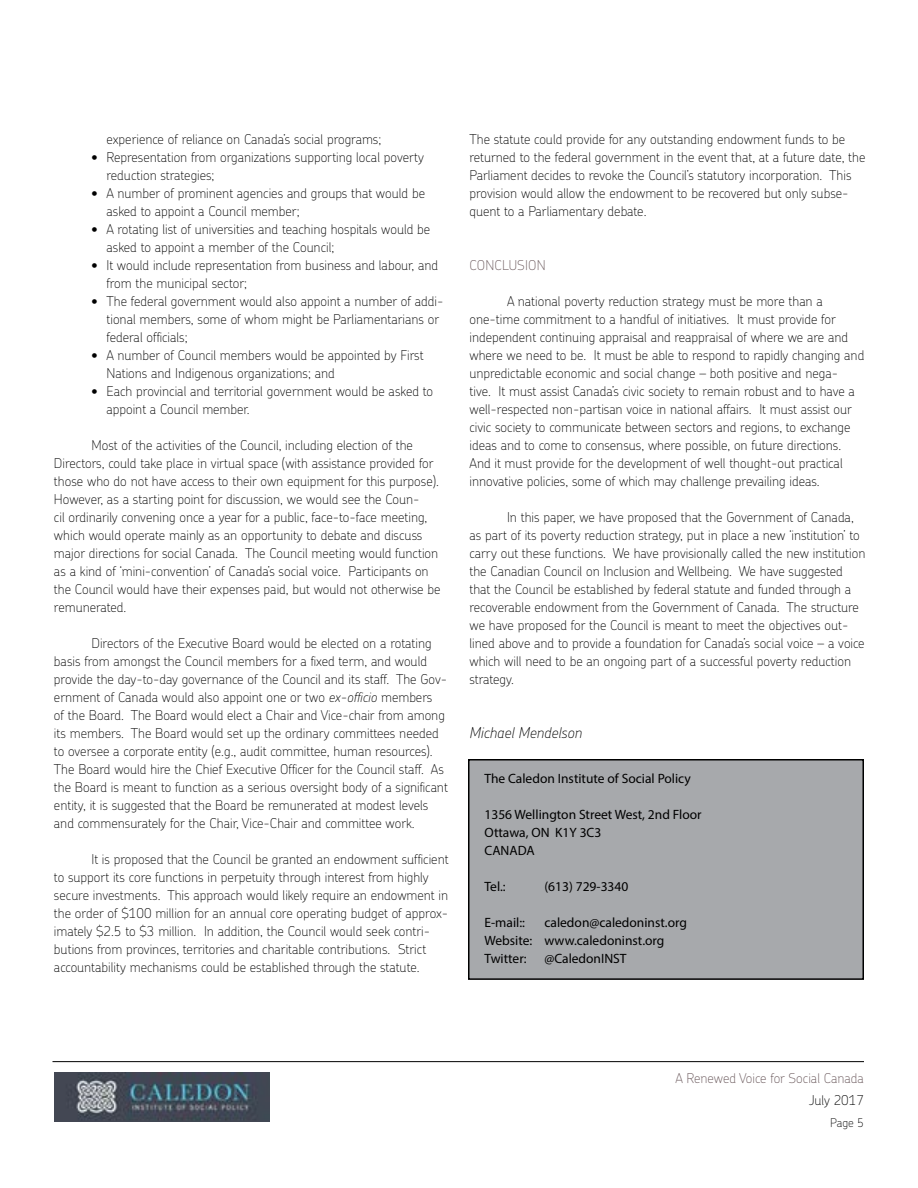
<style>
.page{position:relative;width:918px;height:1188px;background:#fff}
.page>*{position:absolute;margin:0;border:0;box-sizing:border-box;transform-origin:0 0}
.t1{font:italic 100 15px "Chevin Pro";color:#000}
.t2{font:100 13.5px/18px "Chevin Pro";color:#000}
.t3{font:13.5px/18px "Myriad Pro";color:#000}
.t4{font:100 13.5px "Chevin Pro";color:#655356}
.t5{font:100 12px "Chevin Pro";color:#000}
.s1{font-style:italic}
</style>
<div class="page">
<hr style="left:52px;top:1061px;width:812px;height:1px;background:#000">
<img style="left:54px;top:1072px;width:216px;height:49px">
<div style="left:469px;top:760px;width:394px;height:219px;background:#a7a9ac"></div>
<div style="left:468px;top:759px;width:396px;height:221px;border:2px solid #000"></div>
<p class="t2" style="left:106px;top:130px;width:276px">experience of reliance on Canada’s social programs;</p>
<p class="t2" style="left:106px;top:148px;width:319px;text-indent:-15px">• Representation from organizations supporting local poverty reduction strategies;</p>
<p class="t2" style="left:106px;top:184px;width:320px;text-indent:-15px">• A number of prominent agencies and groups that would be asked to appoint a Council member;</p>
<p class="t2" style="left:106px;top:220px;width:325px;text-indent:-15px">• A rotating list of universities and teaching hospitals would be asked to appoint a member of the Council;</p>
<p class="t2" style="left:106px;top:256px;width:333px;text-indent:-15px">• It would include representation from business and labour, and from the municipal sector;</p>
<p class="t2" style="left:106px;top:292px;width:338px;text-indent:-15px">• The federal government would also appoint a number of addi&shy;tional members, some of whom might be Parliamentarians or federal officials;</p>
<p class="t2" style="left:106px;top:346px;width:319px;text-indent:-15px">• A number of Council members would be appointed by First<br>Nations and Indigenous organizations; and</p>
<p class="t2" style="left:106px;top:382px;width:328px;text-indent:-15px">• Each provincial and territorial government would be asked to appoint a Council member.</p>
<p class="t2" style="left:54px;top:436px;width:388px;text-indent:38px">Most of the activities of the Council, including election of the Directors, could take place in virtual space (with assistance provided for those who do not have access to their own equipment for this purpose).<br>However, as a starting point for discussion, we would see the Coun-<br>cil ordinarily convening once a year for a public, face-to-face meeting, which would operate mainly as an opportunity to debate and discuss major directions for social Canada. The Council meeting would function as a kind of ‘mini-convention’ of Canada’s social voice. Participants on the Council would have their expenses paid, but would not otherwise be remunerated.</p>
<p class="t2" style="left:54px;top:634px;width:396px;text-indent:38px">Directors of the Executive Board would be elected on a rotating basis from amongst the Council members for a fixed term, and would provide the day-to-day governance of the Council and its staff. The Gov&shy;ernment of Canada would also appoint one or two <span class="s1">ex-officio</span> members<br>of the Board. The Board would elect a Chair and Vice-chair from among its members. The Board would set up the ordinary committees needed to oversee a corporate entity (e.g., audit committee, human resources).<br>The Board would hire the Chief Executive Officer for the Council staff. As the Board is meant to function as a serious oversight body of a significant entity, it is suggested that the Board be remunerated at modest levels and commensurately for the Chair, Vice-Chair and committee work.</p>
<p class="t2" style="left:54px;top:850px;width:396px;text-indent:38px">It is proposed that the Council be granted an endowment sufficient to support its core functions in perpetuity through interest from highly secure investments. This approach would likely require an endowment in the order of $100 million for an annual core operating budget of approx&shy;imately $2.5 to $3 million. In addition, the Council would seek contri&shy;butions from provinces, territories and charitable contributions. Strict accountability mechanisms could be established through the statute.</p>
<p class="t2" style="left:470px;top:129px;width:397px">The statute could provide for any outstanding endowment funds to be returned to the federal government in the event that, at a future date, the Parliament decides to revoke the Council’s statutory incorporation. This provision would allow the endowment to be recovered but only subse&shy;quent to a Parliamentary debate.</p>
<p class="t4" style="left:470px;top:256px;width:78px">CONCLUSION</p>
<p class="t2" style="left:470px;top:291px;width:396px;text-indent:38px">A national poverty reduction strategy must be more than a one-time commitment to a handful of initiatives. It must provide for independent continuing appraisal and reappraisal of where we are and where we need to be. It must be able to respond to rapidly changing and unpredictable economic and social change – both positive and nega-<br>tive. It must assist Canada’s civic society to remain robust and to have a well-respected non-partisan voice in national affairs. It must assist our civic society to communicate between sectors and regions, to exchange ideas and to come to consensus, where possible, on future directions.<br>And it must provide for the development of well thought-out practical innovative policies, some of which may challenge prevailing ideas.</p>
<p class="t2" style="left:470px;top:507px;width:398px;text-indent:38px">In this paper, we have proposed that the Government of Canada, as part of its poverty reduction strategy, put in place a new ‘institution’ to carry out these functions. We have provisionally called the new institution the Canadian Council on Inclusion and Wellbeing. We have suggested that the Council be established by federal statute and funded through a recoverable endowment from the Government of Canada. The structure we have proposed for the Council is meant to meet the objectives out&shy;lined above and to provide a foundation for Canada’s social voice – a voice which will need to be an ongoing part of a successful poverty reduction strategy.</p>
<p class="t1" style="left:470px;top:722px;width:114px">Michael Mendelson</p>
<p class="t3" style="left:484px;top:769px;width:208px">The Caledon Institute of Social Policy</p>
<p class="t3" style="left:484px;top:805px;width:219px">1356 Wellington Street West, 2nd Floor<br>Ottawa, ON K1Y 3C3<br>CANADA</p>
<p class="t3" style="left:484px;top:877px;width:23px">Tel.:</p>
<p class="t3" style="left:544px;top:877px;width:85px">(613) 729-3340</p>
<p class="t3" style="left:484px;top:913px;width:42px">E-mail::</p>
<p class="t3" style="left:484px;top:913px;width:204px;text-indent:60px">caledon@caledoninst.org<br>Website: www.caledoninst.org<br>Twitter:</p>
<p class="t3" style="left:544px;top:949px;width:84px">@CaledonINST</p>
<p class="t4" style="left:676px;top:1069px;width:190px">A Renewed Voice for Social Canada</p>
<p class="t2" style="left:809px;top:1090px;width:56px">July 2017</p>
<p class="t5" style="left:830px;top:1115px;width:35px">Page 5</p>
</div>
